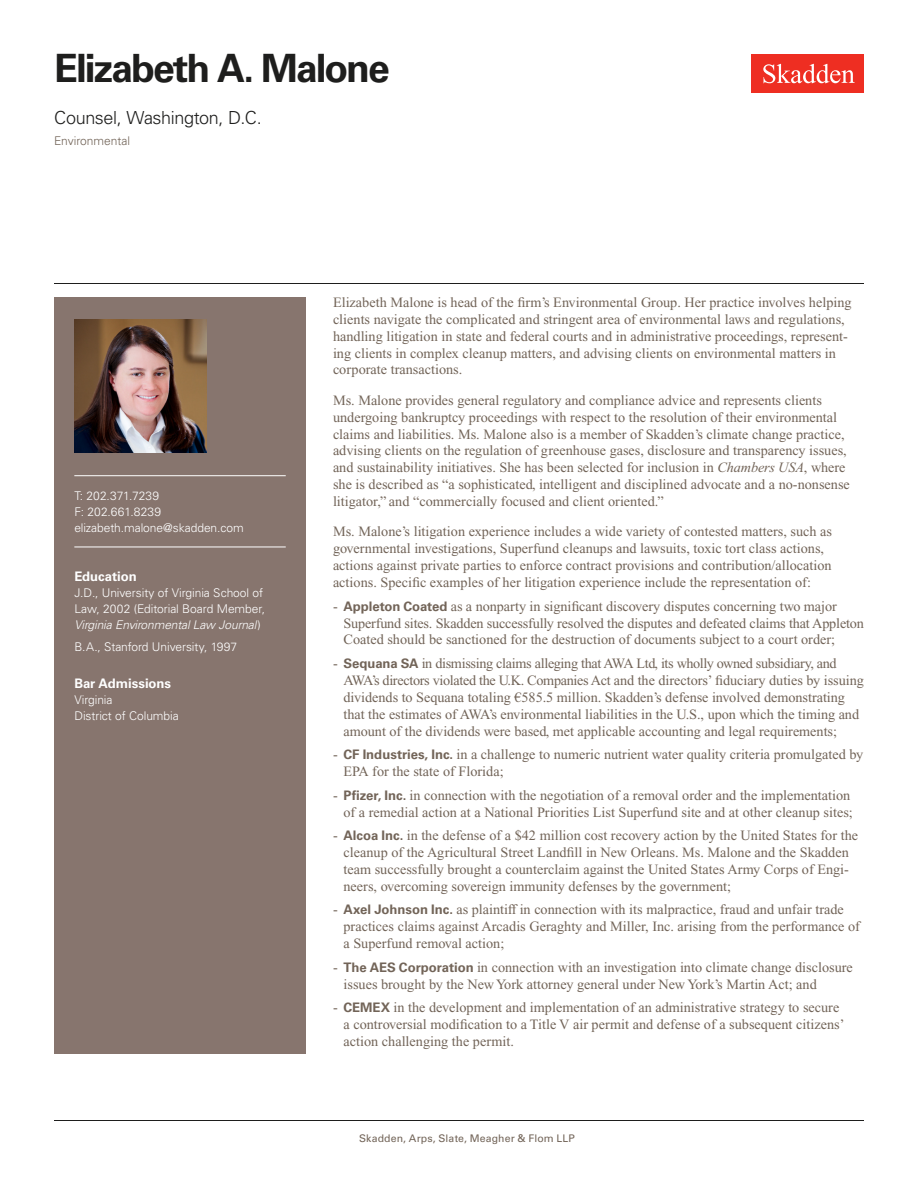
<style>
.page{position:relative;width:918px;height:1188px;background:#fff}
.page>*{position:absolute;margin:0;border:0;box-sizing:border-box;transform-origin:0 0}
.Name{font:700 39px "Univers LT Std";letter-spacing:-.05em;color:#1e1e1d}
.Title_and_Office{font:300 18px "Univers LT Std";letter-spacing:-.02em;color:#1e1e1d}
.Main_Body{font:14.25px/16.8px "Times New Roman PS Std";color:#726458}
.Bar_Admission_Educat{font:700 13.2px "Univers LT Std";letter-spacing:-.005em;color:#fff}
.Sidebar_text{font:300 12px/15.8px "Univers LT Std";letter-spacing:-.005em;color:#fff}
.Email{font:300 12px "Univers LT Std";letter-spacing:-.005em;color:#fff}
.Sidebar_text_no_para{font:300 12px "Univers LT Std";letter-spacing:-.005em;color:#fff}
.Phone_Number{font:300 12px "Univers LT Std";color:#fff}
.Fax_Number{font:300 12px "Univers LT Std";letter-spacing:.01em;color:#fff}
.Practice{font:300 12px "Univers LT Std";letter-spacing:-.005em;color:#726458}
.Folio{font:10.5px "Univers LT Std";letter-spacing:.01em;color:#726458}
.s1{font-style:italic}
.s2{font-family:"Univers LT Std";font-weight:700;font-size:13.2px}
.s3{font-weight:700;color:#fff}
</style>
<div class="page">
<div style="left:752px;top:54px;width:112px;height:39px;background:#ee2e22"></div>
<svg style="left:763px;top:64px;width:92px;height:19px"></svg>
<div style="left:54px;top:297px;width:252px;height:756px;background:#87756e"></div>
<hr style="left:74px;top:475px;width:212px;height:1px;background:#fff">
<hr style="left:74px;top:547px;width:212px;height:1px;background:#fff">
<img style="left:74px;top:320px;width:132px;height:132px">
<hr style="left:54px;top:1120px;width:810px;height:1px;background:#1e1e1d">
<hr style="left:54px;top:283px;width:810px;height:1px;background:#1e1e1d">
<h1 class="Name" style="left:54px;top:46px;width:337px">Elizabeth A. Malone</h1>
<h2 class="Title_and_Office" style="left:54px;top:107px;width:209px">Counsel, Washington, D.C.</h2>
<h3 class="Practice" style="left:54px;top:134px;width:78px">Environmental</h3>
<p class="Phone_Number" style="left:74px;top:489px;width:86px">T: 202.371.7239</p>
<p class="Fax_Number" style="left:74px;top:504px;width:88px">F: 202.661.8239</p>
<p class="Email" style="left:74px;top:520px;width:171px">elizabeth.malone@skadden.com</p>
<p class="Bar_Admission_Educat" style="left:74px;top:569px;width:64px">Education</p>
<p class="Sidebar_text" style="left:74px;top:585px;width:192px">J.D., University of Virginia School of<br>Law, 2002 (Editorial Board Member,<br><span class="s1">Virginia Environmental Law Journal</span>)</p>
<p class="Sidebar_text" style="left:74px;top:639px;width:164px">B.A., Stanford University, 1997</p>
<p class="Bar_Admission_Educat" style="left:74px;top:676px;width:98px">Bar Admissions</p>
<p class="Sidebar_text_no_para" style="left:74px;top:693px;width:40px">Virginia</p>
<p class="Sidebar_text_no_para" style="left:74px;top:708px;width:106px">District of Columbia</p>
<p class="Main_Body" style="left:333px;top:294px;width:520px">Elizabeth Malone is head of the firm’s Environmental Group. Her practice involves helping clients navigate the complicated and stringent area of environmental laws and regulations, handling litigation in state and federal courts and in administrative proceedings, represent&shy;ing clients in complex cleanup matters, and advising clients on environmental matters in corporate transactions.</p>
<p class="Main_Body" style="left:333px;top:392px;width:518px">Ms. Malone provides general regulatory and compliance advice and represents clients undergoing bankruptcy proceedings with respect to the resolution of their environmental claims and liabilities. Ms. Malone also is a member of Skadden’s climate change practice, advising clients on the regulation of greenhouse gases, disclosure and transparency issues, and sustainability initiatives. She has been selected for inclusion in <span class="s1">Chambers USA</span>, where she is described as “a sophisticated, intelligent and disciplined advocate and a no-nonsense litigator,” and “commercially focused and client oriented.”</p>
<p class="Main_Body" style="left:333px;top:523px;width:501px">Ms. Malone’s litigation experience includes a wide variety of contested matters, such as governmental investigations, Superfund cleanups and lawsuits, toxic tort class actions, actions against private parties to enforce contract provisions and contribution/allocation actions. Specific examples of her litigation experience include the representation of:</p>
<p class="Main_Body" style="left:344px;top:598px;width:522px;text-indent:-10px">- <span class="s2">Appleton Coated</span> as a nonparty in significant discovery disputes concerning two major<br>Superfund sites. Skadden successfully resolved the disputes and defeated claims that Appleton<br>Coated should be sanctioned for the destruction of documents subject to a court order;</p>
<p class="Main_Body" style="left:344px;top:655px;width:522px;text-indent:-10px">- <span class="s2">Sequana SA</span> in dismissing claims alleging that AWA Ltd, its wholly owned subsidiary, and AWA’s directors violated the U.K. Companies Act and the directors’ fiduciary duties by issuing dividends to Sequana totaling €585.5 million. Skadden’s defense involved demonstrating that the estimates of AWA’s environmental liabilities in the U.S., upon which the timing and amount of the dividends were based, met applicable accounting and legal requirements;</p>
<p class="Main_Body" style="left:344px;top:746px;width:521px;text-indent:-10px">- <span class="s2">CF Industries, Inc.</span> in a challenge to numeric nutrient water quality criteria promulgated by<br>EPA for the state of Florida;</p>
<p class="Main_Body" style="left:333px;top:787px;width:521px;text-align:right">- <span class="s2">Pfizer, Inc.</span> in connection with the negotiation of a removal order and the implementation of a remedial action at a National Priorities List Superfund site and at other cleanup sites;</p>
<p class="Main_Body" style="left:344px;top:827px;width:516px;text-indent:-10px">- <span class="s2">Alcoa Inc.</span> in the defense of a $42 million cost recovery action by the United States for the cleanup of the Agricultural Street Landfill in New Orleans. Ms. Malone and the Skadden team successfully brought a counterclaim against the United States Army Corps of Engi&shy;neers, overcoming sovereign immunity defenses by the government;</p>
<p class="Main_Body" style="left:344px;top:901px;width:518px;text-indent:-10px">- <span class="s2">Axel Johnson Inc.</span> as plaintiff in connection with its malpractice, fraud and unfair trade practices claims against Arcadis Geraghty and Miller, Inc. arising from the performance of a Superfund removal action;</p>
<p class="Main_Body" style="left:344px;top:959px;width:511px;text-indent:-10px">- <span class="s2">The AES Corporation</span> in connection with an investigation into climate change disclosure issues brought by the New York attorney general under New York’s Martin Act; and</p>
<p class="Main_Body" style="left:344px;top:999px;width:502px;text-indent:-10px">- <span class="s2">CEMEX</span> in the development and implementation of an administrative strategy to secure a controversial modification to a Title V air permit and defense of a subsequent citizens’ action challenging the permit.</p>
<p class="Folio" style="left:343px;top:1132px;width:233px"><span class="s3">1</span> Skadden, Arps, Slate, Meagher &amp; Flom LLP</p>
</div>
